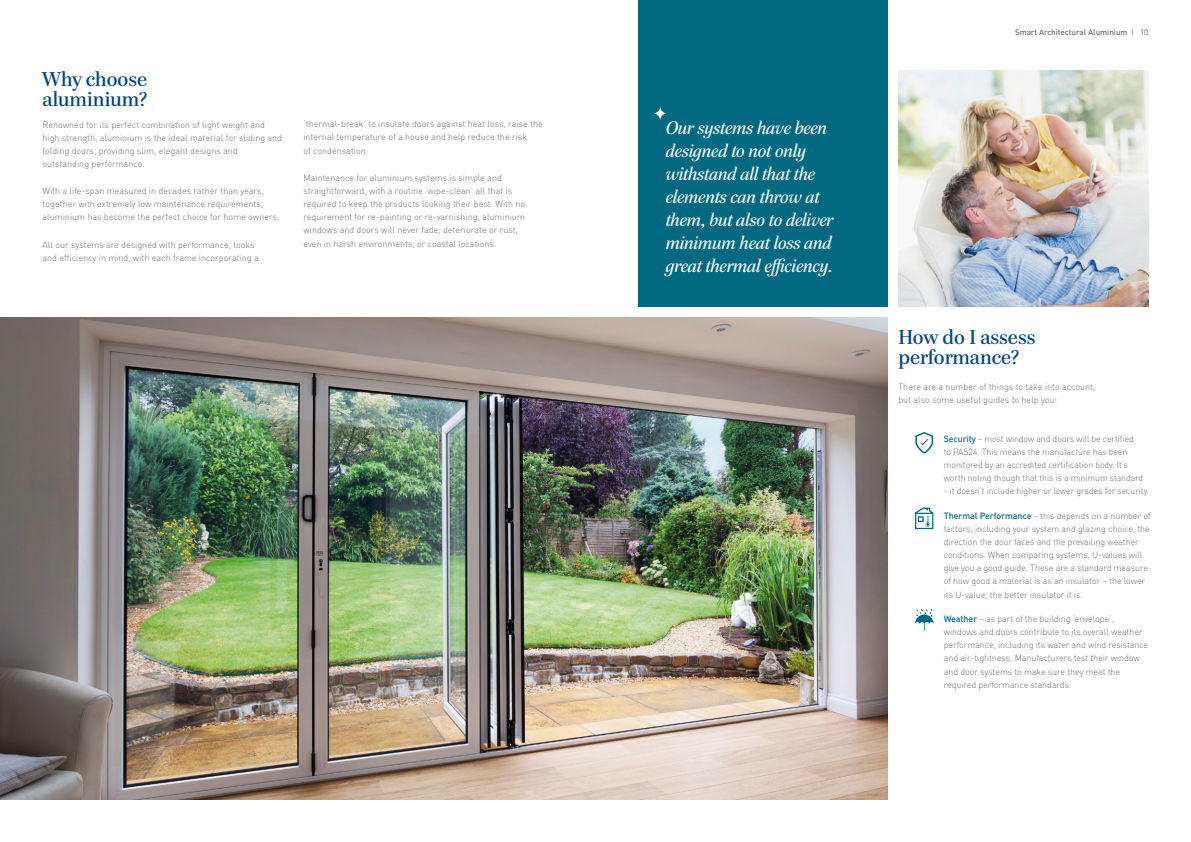
<style>
.page{position:relative;width:1191px;height:842px;background:#fff}
.page>*{position:absolute;margin:0;border:0;box-sizing:border-box;transform-origin:0 0}
.t1{font:20px/20px "Paperback 48";color:#00447e}
.t2{font:italic 18px/23px "Paperback 48";color:#fff}
.t3{font:300 9px/13.1px "DIN Pro";letter-spacing:-.01em;color:#676c6e}
.t4{font:500 8px "DIN Pro";color:#676c6e}
.s1{font-weight:400}
.s2{font-weight:500;color:#006881}
</style>
<div class="page">
<img style="left:899px;top:71px;width:249px;height:235px">
<img style="left:0;top:317px;width:887px;height:482px">
<svg style="left:915px;top:432px;width:18px;height:22px"></svg>
<svg style="left:915px;top:609px;width:18px;height:22px"></svg>
<svg style="left:915px;top:507px;width:19px;height:23px"></svg>
<div style="left:638px;top:0;width:249px;height:306px;background:#006881"></div>
<svg style="left:653px;top:106px;width:14px;height:14px"></svg>
<h1 class="t1" style="left:43px;top:69px;width:106px">Why choose aluminium?</h1>
<p class="t3" style="left:43px;top:117px;width:241px">Renowned for its perfect combination of light weight and high strength, aluminium is the ideal material for sliding and folding doors, providing slim, elegant designs and outstanding performance.</p>
<p class="t3" style="left:43px;top:184px;width:238px">With a life-span measured in decades rather than years, together with extremely low maintenance requirements, aluminium has become the perfect choice for home owners.</p>
<p class="t3" style="left:43px;top:238px;width:218px">All our systems are designed with performance, looks and efficiency in mind, with each frame incorporating a</p>
<p class="t3" style="left:303px;top:117px;width:241px">‘thermal-break’ to insulate doors against heat loss, raise the internal temperature of a house and help reduce the risk<br>of condensation.</p>
<p class="t3" style="left:303px;top:171px;width:223px">Maintenance for aluminium systems is simple and straightforward, with a routine ‘wipe-clean’ all that is required to keep the products looking their best. With no requirement for re-painting or re-varnishing, aluminium windows and doors will never fade, deteriorate or rust, even in harsh environments, or coastal locations.</p>
<h2 class="t2" style="left:666px;top:116px;width:169px">Our systems have been designed to not only withstand all that the elements can throw at them, but also to deliver minimum heat loss and great thermal efficiency.</h2>
<p class="t4" style="left:1015px;top:27px;width:135px">Smart Architectural Aluminium <span class="s1">| 10</span></p>
<h1 class="t1" style="left:898px;top:327px;width:139px">How do I assess performance?</h1>
<p class="t3" style="left:898px;top:380px;width:198px">There are a number of things to take into account, but also some useful guides to help you:</p>
<p class="t3" style="left:943px;top:432px;width:201px"><span class="s2">Security</span> – most window and doors will be certified to PAS24. This means the manufacture has been monitored by an accredited certification body. It’s worth noting though that this is a minimum standard</p>
<p class="t3" style="left:943px;top:484px;width:207px">- it doesn’t include higher or lower grades for security.</p>
<p class="t3" style="left:943px;top:509px;width:208px"><span class="s2">Thermal Performance</span> – this depends on a number of factors, including your system and glazing choice, the direction the door faces and the prevailing weather conditions. When comparing systems, U-values will give you a good guide. These are a standard measure of how good a material is as an insulator – the lower its U-value, the better insulator it is.</p>
<p class="t3" style="left:943px;top:612px;width:206px"><span class="s2">Weather</span> – as part of the building ‘envelope’, windows and doors contribute to its overall weather performance, including its water and wind resistance and air-tightness. Manufacturers test their window and door systems to make sure they meet the required performance standards.</p>
</div>
